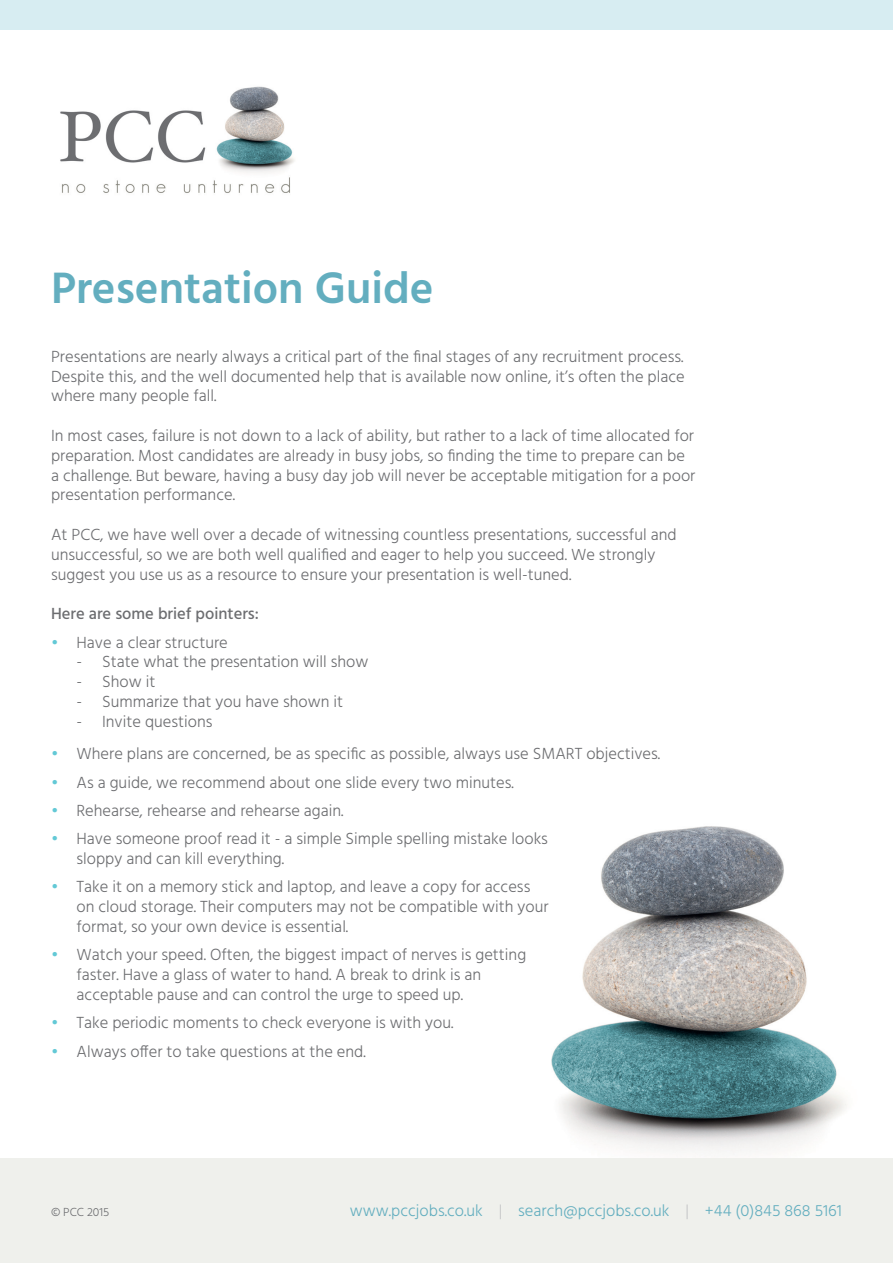
<style>
.page{position:relative;width:893px;height:1263px;background:#fff}
.page>*{position:absolute;margin:0;border:0;box-sizing:border-box;transform-origin:0 0}
.t1{font:600 45px "Hind";color:#63aebf}
.t2{font:300 16.5px/19.8px "Hind";color:#6c6d70}
.t3{font:300 16.5px "Hind";color:#63aebf}
.t4{font:500 16.5px "Hind";color:#6c6d70}
.t5{font:300 12px "Hind";color:#6c6d70}
.s1{color:#63c9d6}
.s2{color:#c1c2c4}
</style>
<div class="page">
<img style="left:505px;top:826px;width:388px;height:333px">
<img style="left:60px;top:86px;width:235px;height:107px">
<div style="left:0;top:0;width:893px;height:30px;background:#d7edf2"></div>
<div style="left:0;top:1159px;width:893px;height:104px;background:#eff0ec"></div>
<p class="t1" style="left:51px;top:262px;width:384px">Presentation Guide</p>
<p class="t2" style="left:51px;top:348px;width:635px;text-align:justify">Presentations are nearly always a critical part of the final stages of any recruitment process.<br>Despite this, and the well documented help that is available now online, it’s often the place where many people fall.</p>
<p class="t2" style="left:51px;top:427px;width:646px">In most cases, failure is not down to a lack of ability, but rather to a lack of time allocated for preparation. Most candidates are already in busy jobs, so finding the time to prepare can be a challenge. But beware, having a busy day job will never be acceptable mitigation for a poor presentation performance.</p>
<p class="t2" style="left:51px;top:526px;width:627px">At PCC, we have well over a decade of witnessing countless presentations, successful and unsuccessful, so we are both well qualified and eager to help you succeed. We strongly suggest you use us as a resource to ensure your presentation is well-tuned.</p>
<p class="t4" style="left:51px;top:602px;width:209px">Here are some brief pointers:</p>
<p class="t2" style="left:51px;top:633px;width:178px"><span class="s1">•</span> Have a clear structure</p>
<p class="t2" style="left:77px;top:653px;width:294px">- State what the presentation will show</p>
<p class="t2" style="left:77px;top:673px;width:80px">- Show it</p>
<p class="t2" style="left:77px;top:693px;width:268px">- Summarize that you have shown it</p>
<p class="t2" style="left:77px;top:712px;width:137px">- Invite questions</p>
<p class="t2" style="left:51px;top:745px;width:611px"><span class="s1">•</span> Where plans are concerned, be as specific as possible, always use SMART objectives.</p>
<p class="t2" style="left:51px;top:773px;width:464px"><span class="s1">•</span> As a guide, we recommend about one slide every two minutes.</p>
<p class="t2" style="left:51px;top:802px;width:294px"><span class="s1">•</span> Rehearse, rehearse and rehearse again.</p>
<p class="t2" style="left:77px;top:830px;width:473px;text-indent:-26px"><span class="s1">•</span> Have someone proof read it - a simple Simple spelling mistake looks sloppy and can kill everything.</p>
<p class="t2" style="left:77px;top:878px;width:474px;text-indent:-26px"><span class="s1">•</span> Take it on a memory stick and laptop, and leave a copy for access on cloud storage. Their computers may not be compatible with your format, so your own device is essential.</p>
<p class="t2" style="left:77px;top:946px;width:451px;text-indent:-26px"><span class="s1">•</span> Watch your speed. Often, the biggest impact of nerves is getting faster. Have a glass of water to hand. A break to drink is an acceptable pause and can control the urge to speed up.</p>
<p class="t2" style="left:51px;top:1014px;width:404px"><span class="s1">•</span> Take periodic moments to check everyone is with you.</p>
<p class="t2" style="left:51px;top:1042px;width:316px"><span class="s1">•</span> Always offer to take questions at the end.</p>
<p class="t5" style="left:51px;top:1204px;width:60px">© PCC 2015</p>
<p class="t3" style="left:350px;top:1200px;width:494px">www.pccjobs.co.uk <span class="s2">|</span> search@pccjobs.co.uk <span class="s2">|</span> +44 (0)845 868 5161</p>
</div>
